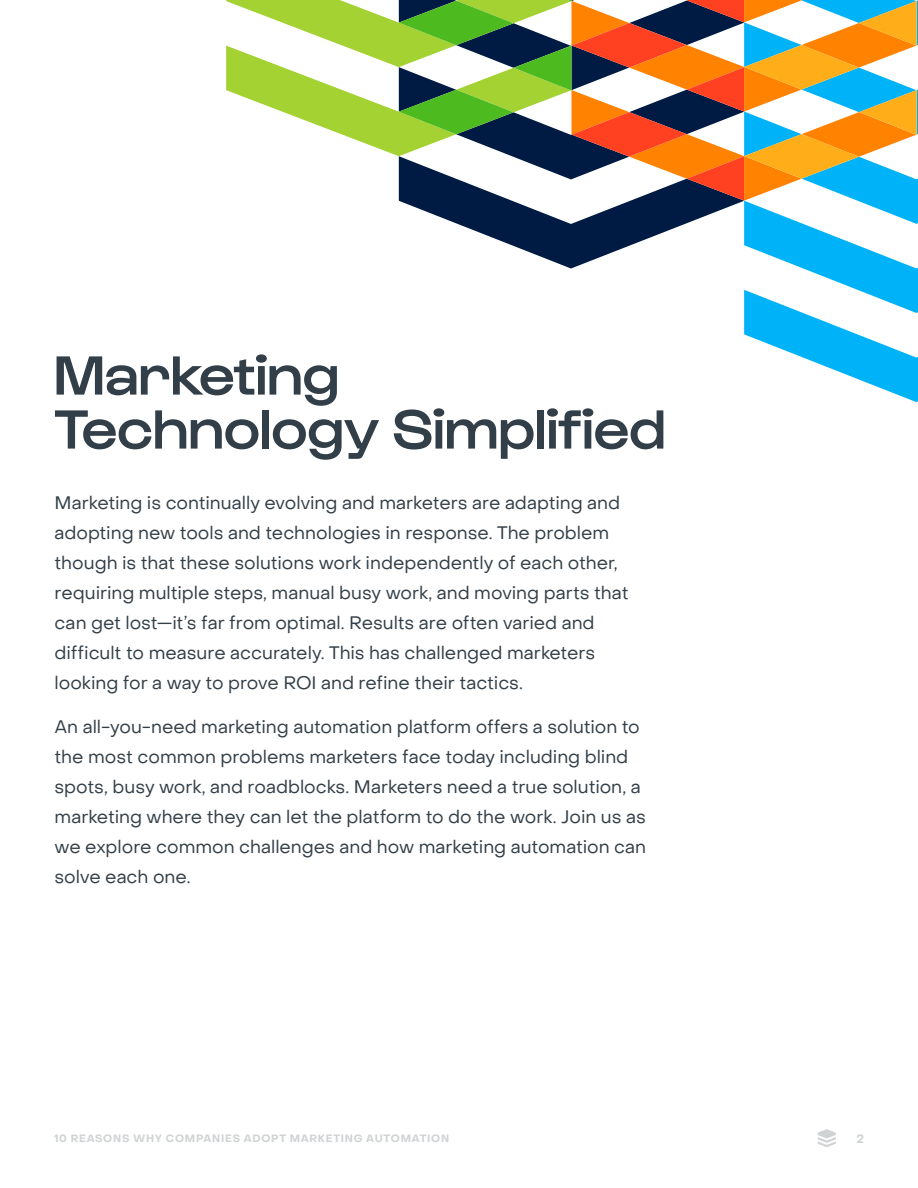
<style>
.page{position:relative;width:918px;height:1188px;background:#fff}
.page>*{position:absolute;margin:0;border:0;box-sizing:border-box;transform-origin:0 0}
.t1{font:500 57px/54px "Gustavo";color:#333f48}
.t2{font:18px/30px "Object Sans";color:#333f48}
.t3{font:700 12px "Object Sans";color:#d0d3d4}
.t4{font:700 10.5px "Object Sans";letter-spacing:.07em;color:#d0d3d4}
</style>
<div class="page">
<svg style="left:226px;top:0;width:692px;height:402px"></svg>
<svg style="left:818px;top:1129px;width:18px;height:18px"></svg>
<h1 class="t1" style="left:54px;top:350px;width:613px">Marketing<br>Technology Simplified</h1>
<p class="t2" style="left:55px;top:488px;width:576px">Marketing is continually evolving and marketers are adapting and adopting new tools and technologies in response. The problem though is that these solutions work independently of each other, requiring multiple steps, manual busy work, and moving parts that can get lost—it’s far from optimal. Results are often varied and difficult to measure accurately. This has challenged marketers looking for a way to prove ROI and refine their tactics.</p>
<p class="t2" style="left:55px;top:712px;width:593px">An all-you-need marketing automation platform offers a solution to the most common problems marketers face today including blind spots, busy work, and roadblocks. Marketers need a true solution, a marketing where they can let the platform to do the work. Join us as we explore common challenges and how marketing automation can solve each one.</p>
<p class="t4" style="left:54px;top:1132px;width:397px">10 REASONS WHY COMPANIES ADOPT MARKETING AUTOMATION</p>
<p class="t3" style="left:857px;top:1131px;width:9px">2</p>
</div>
